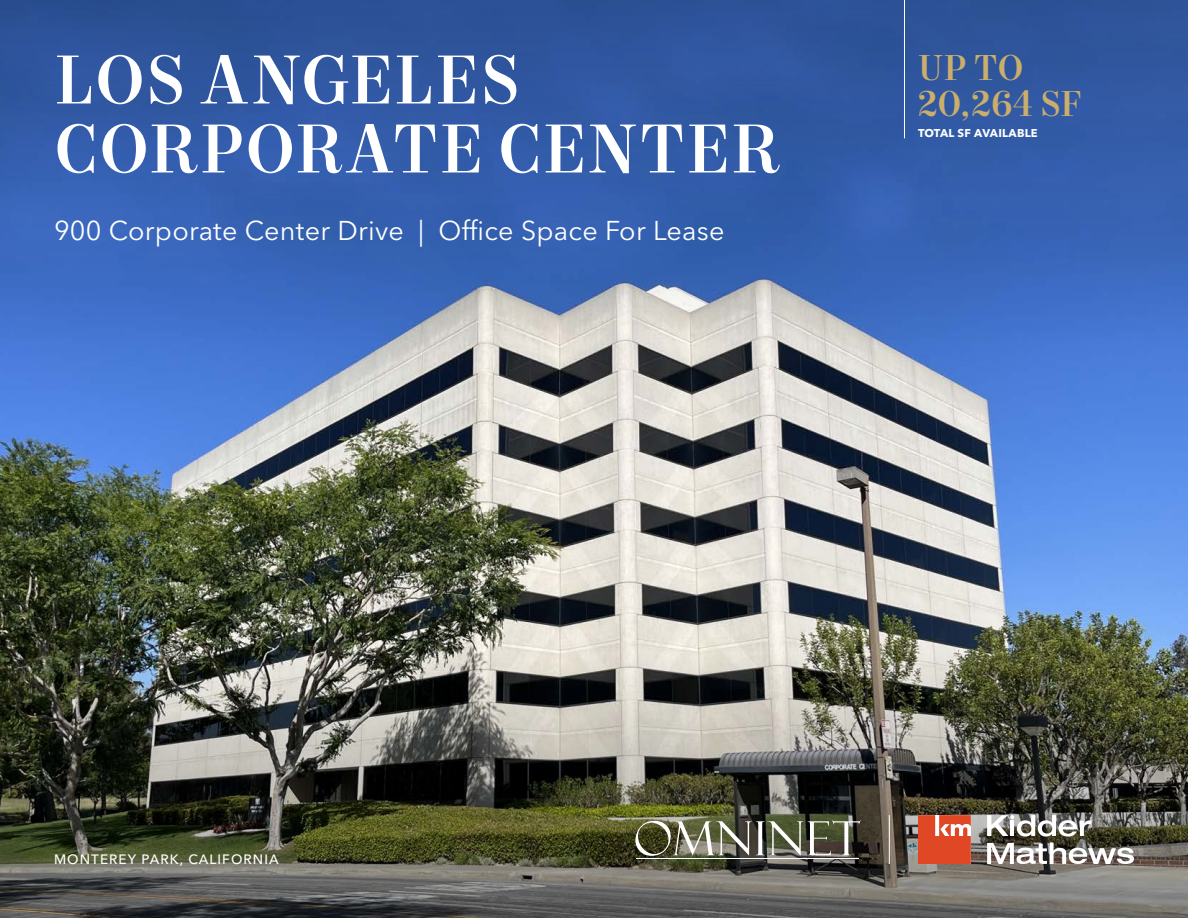
<style>
.page{position:relative;width:1188px;height:918px;background:#fff}
.page>*{position:absolute;margin:0;border:0;box-sizing:border-box;transform-origin:0 0}
.Headline_-_Level_1_-_Large_-_All_Caps_-_{font:500 69px/69px "Mort Modern 09";letter-spacing:.015em;color:#fff}
.Stat_Data_-_Gold{font:500 36px/36px "Mort Modern 09";color:#cbae6b}
.Callout_Text_-_White{font:27px "Avenir Next LT Pro";letter-spacing:.01em;color:#fff}
.Property_Address_-_White{font:500 13.5px "Avenir Next LT Pro";letter-spacing:.08em;color:#fff}
.Stat_Label{font:700 11.25px "Avenir Next LT Pro";letter-spacing:.025em;color:#fff}
</style>
<div class="page">
<img style="left:0;top:342px;width:1188px;height:309px">
<img style="left:0;top:651px;width:1188px;height:267px">
<svg style="left:0;top:0;width:1188px;height:342px;background:#3b63ad"></svg>
<hr style="left:904px;top:0;width:1px;height:138px;background:#fff">
<svg style="left:987px;top:843px;width:147px;height:21px"></svg>
<svg style="left:987px;top:815px;width:104px;height:22px"></svg>
<svg style="left:918px;top:815px;width:53px;height:49px;background:#e35d3e"></svg>
<hr style="left:889px;top:815px;width:1px;height:49px;background:#fff">
<svg style="left:637px;top:859px;width:222px;height:1px"></svg>
<hr style="left:637px;top:858px;width:222px;height:1px;background:#fff">
<svg style="left:635px;top:820px;width:226px;height:36px;background:#70715e"></svg>
<p class="Headline_-_Level_1_-_Large_-_All_Caps_-_" style="left:54px;top:49px;width:727px">LOS ANGELES<br>CORPORATE CENTER</p>
<p class="Callout_Text_-_White" style="left:54px;top:215px;width:672px">900 Corporate Center Drive | Office Space For Lease</p>
<p class="Stat_Data_-_Gold" style="left:918px;top:51px;width:165px">UP TO<br>20,264 SF</p>
<p class="Stat_Label" style="left:918px;top:126px;width:121px">TOTAL SF AVAILABLE</p>
<p class="Property_Address_-_White" style="left:54px;top:851px;width:226px">MONTEREY PARK, CALIFORNIA</p>
</div>
